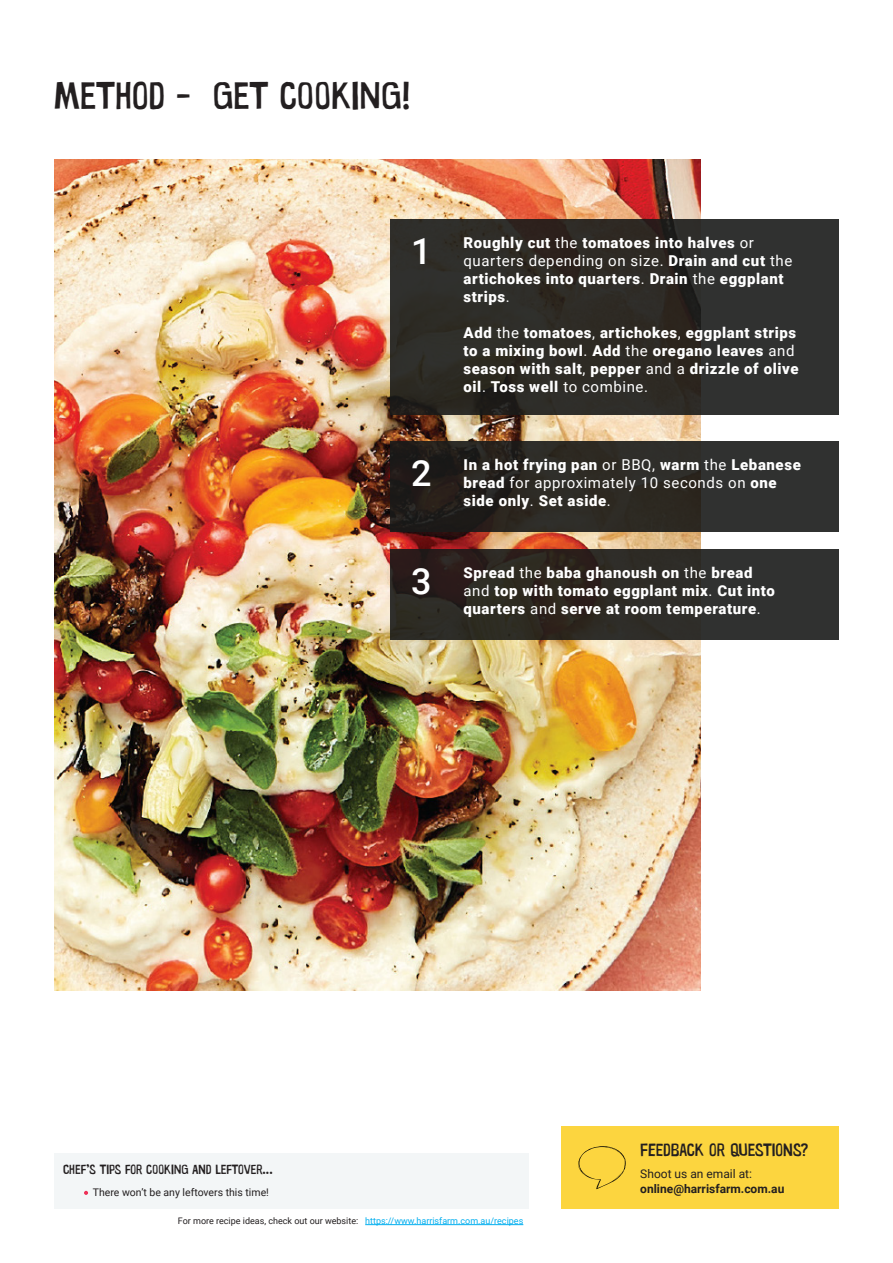
<style>
.page{position:relative;width:893px;height:1263px;background:#fff}
.page>*{position:absolute;margin:0;border:0;box-sizing:border-box;transform-origin:0 0}
.t1{font:39px "Warugaki";color:#231f20}
.t2{font:500 36px "Roboto";color:#fff}
.t3{font:18px "Warugaki";color:#231f20}
.t4{font:900 15px/18px "Roboto";letter-spacing:.04em;color:#fff}
.t5{font:13.5px "Warugaki";color:#231f20}
.t6{font:700 12px "Roboto";color:#231f20}
.t7{font:12px "Roboto";color:#231f20}
.t8{font:10.5px "Roboto";color:#231f20}
.t9{font:9px "Roboto";color:#231f20}
.t10{font:9px "Roboto";color:#00aeef}
.s1{font-weight:400}
</style>
<div class="page">
<div style="left:561px;top:1126px;width:278px;height:83px;background:#fcd53f"></div>
<hr style="left:365px;top:1224px;width:158px;height:1px;background:#00aeef">
<img style="left:54px;top:159px;width:646px;height:832px">
<svg style="left:390px;top:219px;width:449px;height:195px;background:#2d2c28"></svg>
<div style="left:390px;top:549px;width:449px;height:90px;background:linear-gradient(to right,#2b221a,#313332)"></div>
<div style="left:390px;top:441px;width:449px;height:90px;background:linear-gradient(to right,#221d18,#343533)"></div>
<div style="left:54px;top:1153px;width:474px;height:56px;background:#f3f6f7"></div>
<svg style="left:84px;top:1191px;width:4px;height:4px"></svg>
<svg style="left:578px;top:1146px;width:48px;height:43px"></svg>
<p class="t1" style="left:54px;top:72px;width:358px">METHOD - GET COOKING!</p>
<p class="t2" style="left:411px;top:226px;width:22px">1</p>
<p class="t4" style="left:464px;top:233px;width:330px">Roughly cut <span class="s1">the</span> tomatoes into halves <span class="s1">or quarters depending on size.</span> Drain and cut <span class="s1">the </span>artichokes into quarters<span class="s1">.</span> Drain <span class="s1">the</span> eggplant strips<span class="s1">.</span></p>
<p class="t4" style="left:464px;top:323px;width:336px">Add <span class="s1">the</span> tomatoes<span class="s1">,</span> artichokes<span class="s1">,</span> eggplant strips to a mixing bowl<span class="s1">.</span> Add <span class="s1">the</span> oregano leaves <span class="s1">and </span>season with salt<span class="s1">,</span> pepper <span class="s1">and a</span> drizzle of olive oil<span class="s1">.</span> Toss well <span class="s1">to combine.</span></p>
<p class="t2" style="left:411px;top:448px;width:22px">2</p>
<p class="t4" style="left:464px;top:455px;width:339px">In a hot frying pan <span class="s1">or BBQ,</span> warm <span class="s1">the</span> Lebanese bread <span class="s1">for approximately 10 seconds on</span> one side only<span class="s1">.</span> Set aside<span class="s1">.</span></p>
<p class="t2" style="left:411px;top:556px;width:22px">3</p>
<p class="t4" style="left:464px;top:563px;width:313px">Spread <span class="s1">the</span> baba ghanoush on <span class="s1">the</span> bread <span class="s1">and</span> top with tomato eggplant mix<span class="s1">.</span> Cut into quarters <span class="s1">and</span> serve at room temperature<span class="s1">.</span></p>
<p class="t5" style="left:63px;top:1161px;width:211px">CHEF’S TIPS FOR COOKING AND LEFTOVER...</p>
<p class="t8" style="left:93px;top:1185px;width:178px">There won’t be any leftovers this time!</p>
<p class="t3" style="left:640px;top:1139px;width:169px">FEEDBACK OR QUESTIONS?</p>
<p class="t7" style="left:640px;top:1165px;width:113px">Shoot us an email at:</p>
<p class="t6" style="left:640px;top:1180px;width:146px">online@harrisfarm.com.au</p>
<p class="t9" style="left:178px;top:1214px;width:182px">For more recipe ideas, check out our website:</p>
<p class="t10" style="left:365px;top:1214px;width:160px">https://www.harrisfarm.com.au/recipes</p>
</div>
